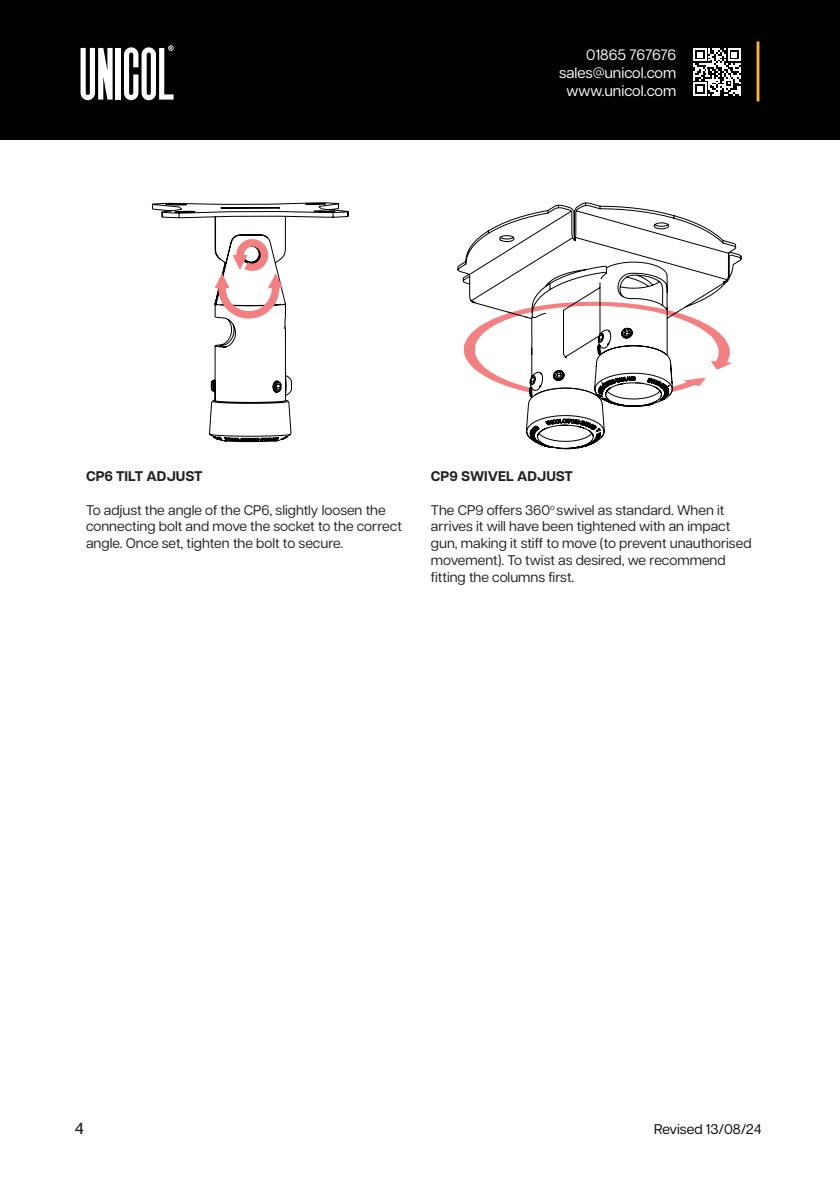
<style>
.page{position:relative;width:840px;height:1191px;background:#fff}
.page>*{position:absolute;margin:0;border:0;box-sizing:border-box;transform-origin:0 0}
.t1{font:500 16px "Articulat CF";color:#231f20}
.t2{font:15px/18px "Articulat CF";color:#fff;text-align:right}
.t3{font:14px/16.8px "Articulat CF";color:#231f20}
.t4{font:700 14px "Articulat CF";color:#231f20}
.t5{font:14px "Articulat CF";color:#000}
</style>
<div class="page">
<div style="left:0;top:0;width:839px;height:140px;background:#000"></div>
<svg style="left:124px;top:45px;width:49px;height:55px"></svg>
<div style="left:116px;top:48px;width:5px;height:52px;background:#fff"></div>
<svg style="left:80px;top:48px;width:32px;height:52px"></svg>
<hr style="left:756px;top:41px;width:3px;height:60px;background:#fdb927">
<svg style="left:693px;top:48px;width:47px;height:48px"></svg>
<svg style="left:457px;top:202px;width:283px;height:242px"></svg>
<svg style="left:152px;top:203px;width:196px;height:239px"></svg>
<svg style="left:214px;top:239px;width:77px;height:202px"></svg>
<p class="t2" style="left:559px;top:44px;width:118px">01865 767676 sales@unicol.com www.unicol.com</p>
<p class="t4" style="left:86px;top:466px;width:118px">CP6 TILT ADJUST</p>
<p class="t3" style="left:86px;top:500px;width:317px">To adjust the angle of the CP6, slightly loosen the connecting bolt and move the socket to the correct angle. Once set, tighten the bolt to secure.</p>
<p class="t4" style="left:430px;top:466px;width:143px">CP9 SWIVEL ADJUST</p>
<p class="t3" style="left:430px;top:500px;width:322px">The CP9 offers 360<sup>o</sup> swivel as standard. When it arrives it will have been tightened with an impact gun, making it stiff to move (to prevent unauthorised movement). To twist as desired, we recommend fitting the columns first.</p>
<p class="t1" style="left:75px;top:1116px;width:11px">4</p>
<p class="t5" style="left:654px;top:1118px;width:109px">Revised 13/08/24</p>
</div>
